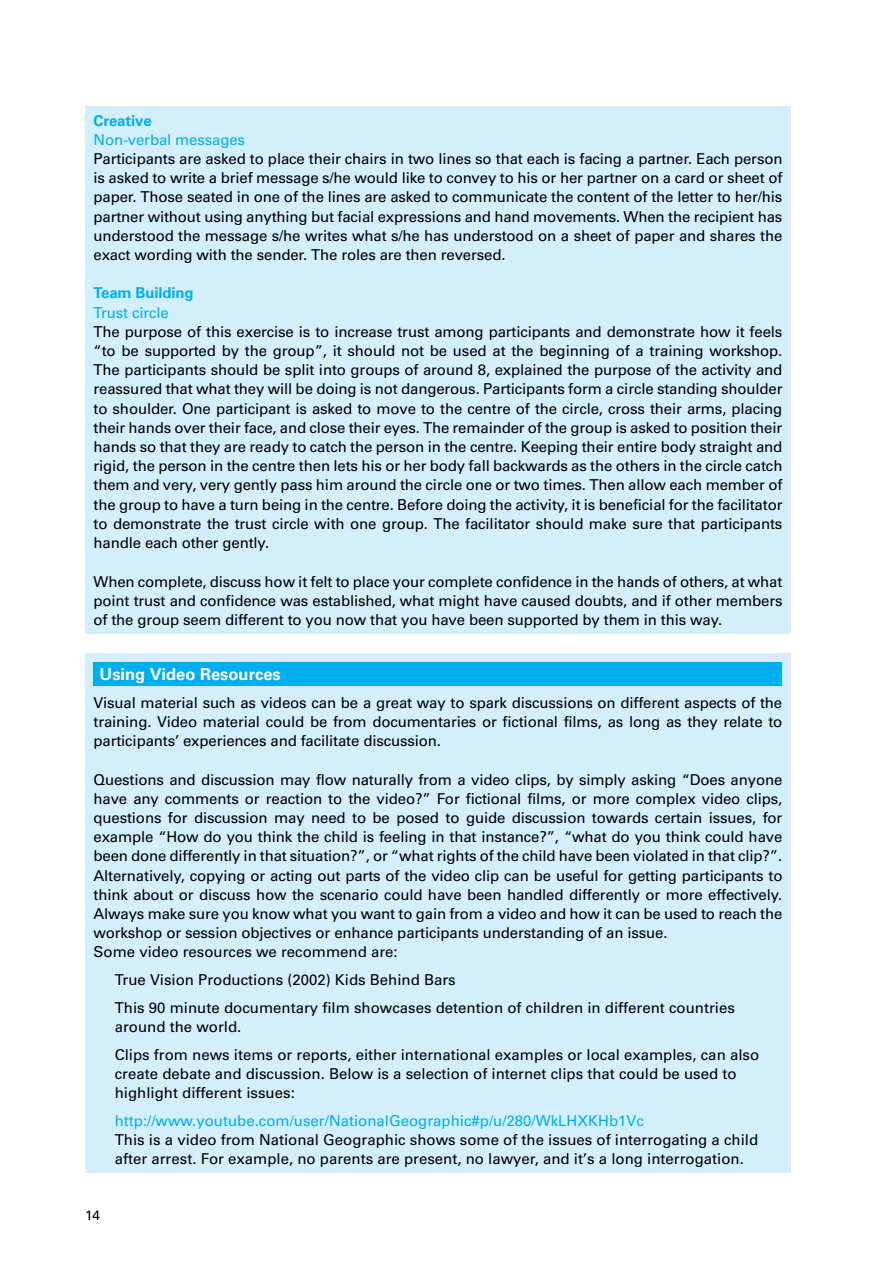
<style>
.page{position:relative;width:893px;height:1263px;background:#fff}
.page>*{position:absolute;margin:0;border:0;box-sizing:border-box;transform-origin:0 0}
.t1{font:700 16.5px "Univers C";color:#fff}
.t2{font:15px/19.2px "Univers C";letter-spacing:-.01em;color:#000}
.t3{font:15px "Univers C";color:#00aeef}
.t4{font:700 15px "Univers C";letter-spacing:-.01em;color:#00aeef}
.t5{font:13.5px "Univers C";color:#000}
</style>
<div class="page">
<div style="left:85px;top:106px;width:706px;height:527px;background:#d4effc"></div>
<div style="left:85px;top:654px;width:706px;height:519px;background:#d4effc"></div>
<div style="left:94px;top:662px;width:688px;height:24px;background:#00aeef"></div>
<p class="t4" style="left:94px;top:112px;width:60px">Creative</p>
<p class="t3" style="left:94px;top:131px;width:153px">Non-verbal messages</p>
<p class="t2" style="left:94px;top:149px;width:690px;text-align:justify">Participants are asked to place their chairs in two lines so that each is facing a partner. Each person is asked to write a brief message s/he would like to convey to his or her partner on a card or sheet of paper. Those seated in one of the lines are asked to communicate the content of the letter to her/his partner without using anything but facial expressions and hand movements. When the recipient has understood the message s/he writes what s/he has understood on a sheet of paper and shares the exact wording with the sender. The roles are then reversed.</p>
<p class="t4" style="left:94px;top:284px;width:102px">Team Building</p>
<p class="t3" style="left:94px;top:304px;width:77px">Trust circle</p>
<p class="t2" style="left:94px;top:322px;width:690px;text-align:justify">The purpose of this exercise is to increase trust among participants and demonstrate how it feels “to be supported by the group”, it should not be used at the beginning of a training workshop.<br>The participants should be split into groups of around 8, explained the purpose of the activity and reassured that what they will be doing is not dangerous. Participants form a circle standing shoulder to shoulder. One participant is asked to move to the centre of the circle, cross their arms, placing their hands over their face, and close their eyes. The remainder of the group is asked to position their hands so that they are ready to catch the person in the centre. Keeping their entire body straight and rigid, the person in the centre then lets his or her body fall backwards as the others in the circle catch them and very, very gently pass him around the circle one or two times. Then allow each member of the group to have a turn being in the centre. Before doing the activity, it is beneficial for the facilitator to demonstrate the trust circle with one group. The facilitator should make sure that participants handle each other gently.</p>
<p class="t2" style="left:94px;top:571px;width:690px;text-align:justify">When complete, discuss how it felt to place your complete confidence in the hands of others, at what point trust and confidence was established, what might have caused doubts, and if other members of the group seem different to you now that you have been supported by them in this way.</p>
<p class="t1" style="left:100px;top:664px;width:183px">Using Video Resources</p>
<p class="t2" style="left:94px;top:693px;width:690px;text-align:justify">Visual material such as videos can be a great way to spark discussions on different aspects of the training. Video material could be from documentaries or fictional films, as long as they relate to participants’ experiences and facilitate discussion.</p>
<p class="t2" style="left:94px;top:769px;width:690px">Questions and discussion may flow naturally from a video clips, by simply asking “Does anyone have any comments or reaction to the video?” For fictional films, or more complex video clips, questions for discussion may need to be posed to guide discussion towards certain issues, for example “How do you think the child is feeling in that instance?”, “what do you think could have been done differently in that situation?”, or “what rights of the child have been violated in that clip?”.<br>Alternatively, copying or acting out parts of the video clip can be useful for getting participants to think about or discuss how the scenario could have been handled differently or more effectively.<br>Always make sure you know what you want to gain from a video and how it can be used to reach the workshop or session objectives or enhance participants understanding of an issue.<br>Some video resources we recommend are:</p>
<p class="t2" style="left:115px;top:966px;width:622px;line-height:27.8px">True Vision Productions (2002) Kids Behind Bars<br>This 90 minute documentary film showcases detention of children in different countries</p>
<p class="t2" style="left:115px;top:1013px;width:646px;line-height:27.8px">around the world.<br>Clips from news items or reports, either international examples or local examples, can also</p>
<p class="t2" style="left:115px;top:1064px;width:623px">create debate and discussion. Below is a selection of internet clips that could be used to highlight different issues:</p>
<p class="t3" style="left:115px;top:1112px;width:531px">http://www.youtube.com/user/NationalGeographic#p/u/280/WkLHXKHb1Vc</p>
<p class="t2" style="left:115px;top:1130px;width:645px">This is a video from National Geographic shows some of the issues of interrogating a child after arrest. For example, no parents are present, no lawyer, and it’s a long interrogation.</p>
<p class="t5" style="left:85px;top:1207px;width:17px">14</p>
</div>
